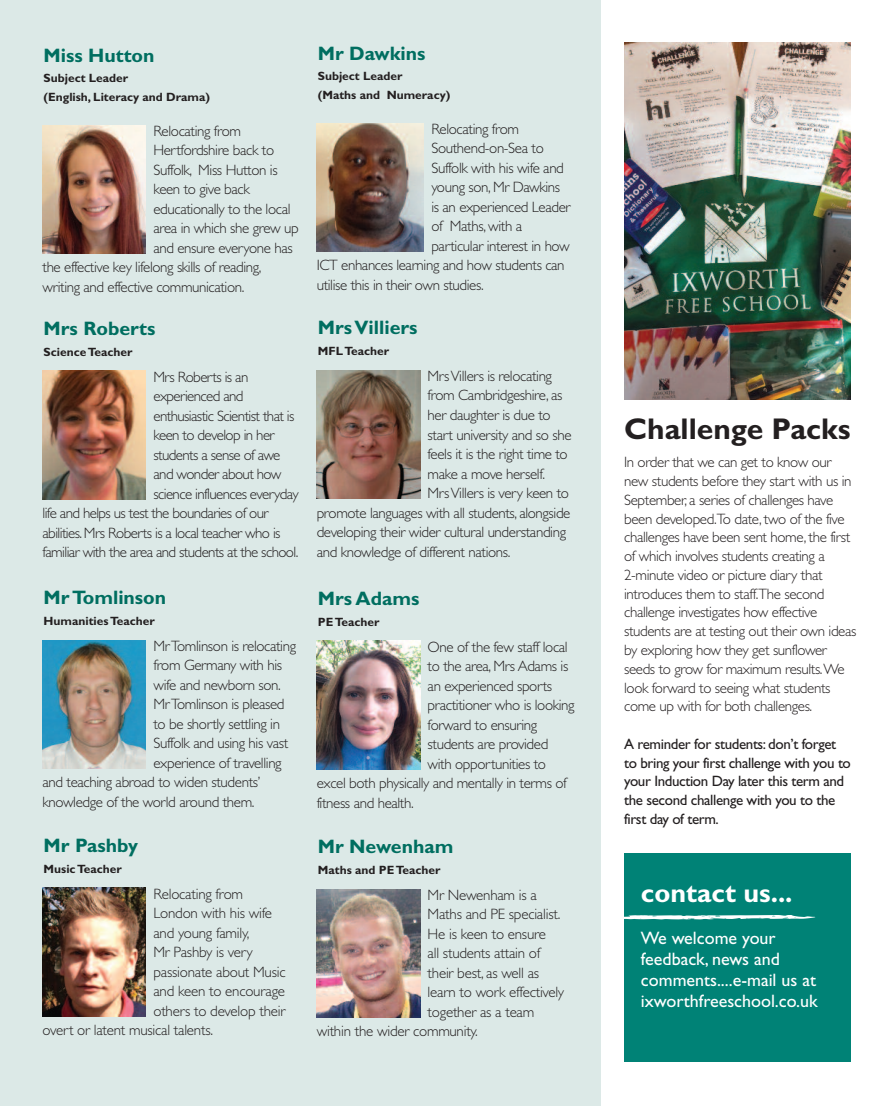
<style>
.page{position:relative;width:893px;height:1106px;background:#fff}
.page>*{position:absolute;margin:0;border:0;box-sizing:border-box;transform-origin:0 0}
.t1{font:700 30px "Gill Sans";color:#231f20}
.t2{font:700 27px "Gill Sans";color:#fff}
.t3{font:700 19.5px "Gill Sans";color:#006e60}
.t4{font:18px/21px "Gill Sans";color:#fff}
.t5{font:300 15px/18.8px "Gill Sans";letter-spacing:-.025em;color:#231f20}
.t6{font:15px/18.8px "Gill Sans";letter-spacing:-.025em;color:#231f20}
.t7{font:700 12px/19.5px "Gill Sans";color:#231f20}
</style>
<div class="page">
<div style="left:0;top:0;width:601px;height:1106px;background:#dce9e7"></div>
<div style="left:624px;top:853px;width:226px;height:209px;background:#008276"></div>
<img style="left:43px;top:125px;width:103px;height:128px">
<img style="left:317px;top:123px;width:107px;height:128px">
<img style="left:43px;top:371px;width:103px;height:128px">
<img style="left:43px;top:887px;width:103px;height:129px">
<img style="left:317px;top:370px;width:103px;height:128px">
<img style="left:43px;top:640px;width:103px;height:128px">
<img style="left:317px;top:641px;width:103px;height:128px">
<img style="left:317px;top:889px;width:103px;height:128px">
<svg style="left:624px;top:915px;width:191px;height:4px"></svg>
<img style="left:624px;top:43px;width:226px;height:357px">
<h3 class="t3" style="left:44px;top:48px;width:112px">Miss Hutton</h3>
<p class="t7" style="left:44px;top:69px;width:168px">Subject Leader<br>(English, Literacy and Drama)</p>
<p class="t5" style="left:153px;top:123px;width:89px">Relocating from</p>
<p class="t5" style="left:153px;top:142px;width:122px">Hertfordshire back to</p>
<p class="t5" style="left:153px;top:162px;width:126px">Suffolk, Miss Hutton is</p>
<p class="t5" style="left:153px;top:181px;width:98px">keen to give back</p>
<p class="t5" style="left:153px;top:201px;width:139px">educationally to the local</p>
<p class="t5" style="left:153px;top:220px;width:147px">area in which she grew up</p>
<p class="t5" style="left:153px;top:240px;width:141px">and ensure everyone has</p>
<p class="t5" style="left:43px;top:259px;width:221px">the effective key lifelong skills of reading,</p>
<p class="t5" style="left:43px;top:279px;width:203px">writing and effective communication.</p>
<h3 class="t3" style="left:44px;top:321px;width:113px">Mrs Roberts</h3>
<p class="t7" style="left:44px;top:343px;width:90px">ScienceTeacher</p>
<p class="t5" style="left:153px;top:368px;width:96px">Mrs Roberts is an</p>
<p class="t5" style="left:153px;top:388px;width:92px">experienced and</p>
<p class="t5" style="left:153px;top:407px;width:143px">enthusiastic Scientist that is</p>
<p class="t5" style="left:153px;top:427px;width:123px">keen to develop in her</p>
<p class="t5" style="left:153px;top:446px;width:128px">students a sense of awe</p>
<p class="t5" style="left:153px;top:466px;width:130px">and wonder about how</p>
<p class="t5" style="left:153px;top:485px;width:147px">science influences everyday</p>
<p class="t5" style="left:43px;top:505px;width:227px">life and helps us test the boundaries of our</p>
<p class="t5" style="left:43px;top:524px;width:240px">abilities. Mrs Roberts is a local teacher who is</p>
<p class="t5" style="left:43px;top:544px;width:257px">familiar with the area and students at the school.</p>
<h3 class="t3" style="left:44px;top:590px;width:124px">MrTomlinson</h3>
<p class="t7" style="left:44px;top:612px;width:113px">HumanitiesTeacher</p>
<p class="t5" style="left:153px;top:638px;width:144px">MrTomlinson is relocating</p>
<p class="t5" style="left:153px;top:657px;width:130px">from Germany with his</p>
<p class="t5" style="left:153px;top:677px;width:129px">wife and newborn son.</p>
<p class="t5" style="left:153px;top:696px;width:133px">MrTomlinson is pleased</p>
<p class="t5" style="left:153px;top:716px;width:128px">to be shortly settling in</p>
<p class="t5" style="left:153px;top:735px;width:136px">Suffolk and using his vast</p>
<p class="t5" style="left:153px;top:755px;width:130px">experience of travelling</p>
<p class="t5" style="left:43px;top:774px;width:219px">and teaching abroad to widen students’</p>
<p class="t5" style="left:43px;top:794px;width:213px">knowledge of the world around them.</p>
<h3 class="t3" style="left:44px;top:838px;width:96px">Mr Pashby</h3>
<p class="t7" style="left:44px;top:860px;width:80px">MusicTeacher</p>
<p class="t5" style="left:153px;top:885px;width:91px">Relocating from</p>
<p class="t5" style="left:153px;top:905px;width:120px">London with his wife</p>
<p class="t5" style="left:153px;top:924px;width:97px">and young family,</p>
<p class="t5" style="left:153px;top:944px;width:101px">Mr Pashby is very</p>
<p class="t5" style="left:153px;top:963px;width:134px">passionate about Music</p>
<p class="t5" style="left:153px;top:983px;width:133px">and keen to encourage</p>
<p class="t5" style="left:153px;top:1002px;width:133px">others to develop their</p>
<p class="t5" style="left:43px;top:1022px;width:172px">overt or latent musical talents.</p>
<h3 class="t3" style="left:318px;top:46px;width:109px">Mr Dawkins</h3>
<p class="t7" style="left:318px;top:67px;width:134px">Subject Leader<br>(Maths and Numeracy)</p>
<p class="t5" style="left:431px;top:121px;width:89px">Relocating from</p>
<p class="t5" style="left:431px;top:140px;width:114px">Southend-on-Sea to</p>
<p class="t5" style="left:431px;top:160px;width:134px">Suffolk with his wife and</p>
<p class="t5" style="left:431px;top:179px;width:130px">young son, Mr Dawkins</p>
<p class="t5" style="left:431px;top:199px;width:141px">is an experienced Leader</p>
<p class="t5" style="left:431px;top:218px;width:92px">of Maths, with a</p>
<p class="t5" style="left:431px;top:238px;width:140px">particular interest in how</p>
<p class="t5" style="left:317px;top:257px;width:249px">ICT enhances learning and how students can</p>
<p class="t5" style="left:317px;top:277px;width:168px">utilise this in their own studies.</p>
<h3 class="t3" style="left:318px;top:320px;width:101px">MrsVilliers</h3>
<p class="t7" style="left:318px;top:343px;width:73px">MFLTeacher</p>
<p class="t5" style="left:428px;top:368px;width:126px">MrsVillers is relocating</p>
<p class="t5" style="left:428px;top:387px;width:136px">from Cambridgeshire, as</p>
<p class="t5" style="left:428px;top:407px;width:125px">her daughter is due to</p>
<p class="t5" style="left:428px;top:426px;width:145px">start university and so she</p>
<p class="t5" style="left:428px;top:446px;width:142px">feels it is the right time to</p>
<p class="t5" style="left:428px;top:465px;width:119px">make a move herself.</p>
<p class="t5" style="left:428px;top:485px;width:143px">MrsVillers is very keen to</p>
<p class="t5" style="left:317px;top:504px;width:255px">promote languages with all students, alongside</p>
<p class="t5" style="left:317px;top:524px;width:251px">developing their wider cultural understanding</p>
<p class="t5" style="left:317px;top:543px;width:195px">and knowledge of different nations.</p>
<h3 class="t3" style="left:318px;top:591px;width:103px">Mrs Adams</h3>
<p class="t7" style="left:318px;top:613px;width:63px">PETeacher</p>
<p class="t5" style="left:428px;top:638px;width:142px">One of the few staff local</p>
<p class="t5" style="left:428px;top:658px;width:142px">to the area, Mrs Adams is</p>
<p class="t5" style="left:428px;top:677px;width:126px">an experienced sports</p>
<p class="t5" style="left:428px;top:697px;width:148px">practitioner who is looking</p>
<p class="t5" style="left:428px;top:716px;width:111px">forward to ensuring</p>
<p class="t5" style="left:428px;top:736px;width:122px">students are provided</p>
<p class="t5" style="left:428px;top:755px;width:120px">with opportunities to</p>
<p class="t5" style="left:317px;top:775px;width:252px">excel both physically and mentally in terms of</p>
<p class="t5" style="left:317px;top:794px;width:99px">fitness and health.</p>
<h3 class="t3" style="left:318px;top:839px;width:137px">Mr Newenham</h3>
<p class="t7" style="left:318px;top:861px;width:124px">Maths and PETeacher</p>
<p class="t5" style="left:428px;top:886px;width:111px">Mr Newenham is a</p>
<p class="t5" style="left:428px;top:906px;width:134px">Maths and PE specialist.</p>
<p class="t5" style="left:428px;top:925px;width:120px">He is keen to ensure</p>
<p class="t5" style="left:428px;top:945px;width:114px">all students attain of</p>
<p class="t5" style="left:428px;top:964px;width:113px">their best, as well as</p>
<p class="t5" style="left:428px;top:984px;width:138px">learn to work effectively</p>
<p class="t5" style="left:428px;top:1003px;width:108px">together as a team</p>
<p class="t5" style="left:317px;top:1023px;width:163px">within the wider community.</p>
<h1 class="t1" style="left:624px;top:417px;width:228px">Challenge Packs</h1>
<p class="t5" style="left:624px;top:454px;width:234px">In order that we can get to know our new students before they start with us in September, a series of challenges have been developed.To date, two of the five challenges have been sent home, the first of which involves students creating a 2-minute video or picture diary that introduces them to staff.The second challenge investigates how effective students are at testing out their own ideas by exploring how they get sunflower seeds to grow for maximum results.We look forward to seeing what students come up with for both challenges.</p>
<p class="t6" style="left:624px;top:735px;width:228px">A reminder for students:don’t forget to bring your first challenge with you to your Induction Day later this term and the second challenge with you to the first day of term.</p>
<h2 class="t2" style="left:641px;top:882px;width:153px">contact us...</h2>
<p class="t4" style="left:641px;top:928px;width:178px">We welcome your feedback, news and comments....e-mail us at ixworthfreeschool.co.uk</p>
</div>
